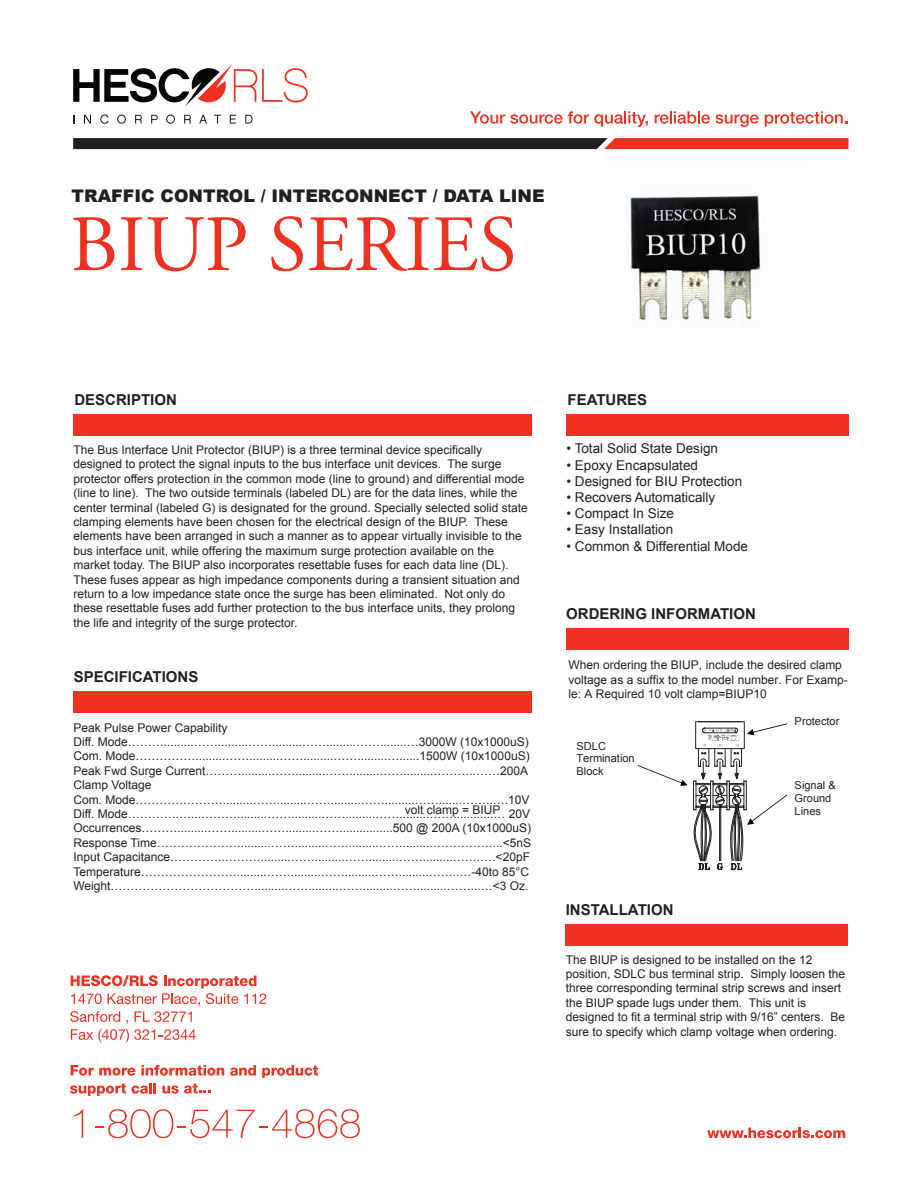
<style>
.page{position:relative;width:918px;height:1188px;background:#fff}
.page>*{position:absolute;margin:0;border:0;box-sizing:border-box;transform-origin:0 0}
.t1{font:79.65px "Adobe Garamond LT";color:#ef3122}
.t2{font:900 17.4px "Arial";color:#231f20}
.t3{font:700 15px "Arial";color:#231f20}
.t4{font:13.5px "Arial";color:#231f20}
.t5{font:12px/14.4px "Arial";color:#231f20}
.t6{font:11.1px/12.8px "Arial";color:#231f20}
</style>
<div class="page">
<svg style="left:84px;top:115px;width:7px;height:9px"></svg>
<svg style="left:100px;top:115px;width:9px;height:9px"></svg>
<svg style="left:117px;top:115px;width:9px;height:9px"></svg>
<svg style="left:135px;top:115px;width:7px;height:9px"></svg>
<svg style="left:151px;top:115px;width:7px;height:9px"></svg>
<svg style="left:166px;top:115px;width:9px;height:9px"></svg>
<svg style="left:184px;top:115px;width:7px;height:9px"></svg>
<svg style="left:199px;top:115px;width:8px;height:9px"></svg>
<svg style="left:214px;top:115px;width:7px;height:9px"></svg>
<svg style="left:230px;top:115px;width:6px;height:9px"></svg>
<svg style="left:245px;top:115px;width:8px;height:9px"></svg>
<svg style="left:73px;top:64px;width:235px;height:43px"></svg>
<div style="left:73px;top:414px;width:458px;height:22px;background:#ef3122"></div>
<svg style="left:70px;top:975px;width:196px;height:68px"></svg>
<svg style="left:71px;top:1065px;width:153px;height:11px"></svg>
<svg style="left:230px;top:1065px;width:26px;height:11px"></svg>
<svg style="left:262px;top:1065px;width:56px;height:13px"></svg>
<svg style="left:70px;top:1083px;width:86px;height:13px"></svg>
<svg style="left:162px;top:1083px;width:49px;height:11px"></svg>
<svg style="left:74px;top:1110px;width:9px;height:28px"></svg>
<svg style="left:95px;top:1109px;width:265px;height:29px"></svg>
<svg style="left:73px;top:138px;width:775px;height:11px;background:#642824"></svg>
<svg style="left:470px;top:111px;width:178px;height:16px"></svg>
<svg style="left:655px;top:111px;width:55px;height:13px"></svg>
<svg style="left:716px;top:114px;width:43px;height:13px"></svg>
<svg style="left:765px;top:111px;width:82px;height:16px"></svg>
<div style="left:566px;top:414px;width:282px;height:22px;background:#ef3122"></div>
<div style="left:73px;top:691px;width:458px;height:22px;background:#ef3122"></div>
<svg style="left:707px;top:1128px;width:138px;height:10px"></svg>
<div style="left:566px;top:628px;width:282px;height:22px;background:#ef3122"></div>
<div style="left:566px;top:924px;width:282px;height:21px;background:#ef3122"></div>
<img style="left:630px;top:195px;width:131px;height:127px">
<svg style="left:638px;top:722px;width:149px;height:148px"></svg>
<h2 class="t2" style="left:72px;top:183px;width:475px">TRAFFIC CONTROL / INTERCONNECT / DATA LINE</h2>
<h1 class="t1" style="left:70px;top:202px;width:449px">BIUP SERIES</h1>
<p class="t3" style="left:74px;top:390px;width:104px">DESCRIPTION</p>
<p class="t3" style="left:568px;top:390px;width:81px">FEATURES</p>
<p class="t5" style="left:74px;top:443px;width:456px">The Bus Interface Unit Protector (BIUP) is a three terminal device specifically designed to protect the signal inputs to the bus interface unit devices. The surge protector offers protection in the common mode (line to ground) and differential mode (line to line). The two outside terminals (labeled DL) are for the data lines, while the center terminal (labeled G) is designated for the ground. Specially selected solid state clamping elements have been chosen for the electrical design of the BIUP. These elements have been arranged in such a manner as to appear virtually invisible to the bus interface unit, while offering the maximum surge protection available on the market today. The BIUP also incorporates resettable fuses for each data line (DL).<br>These fuses appear as high impedance components during a transient situation and return to a low impedance state once the surge has been eliminated. Not only do these resettable fuses add further protection to the bus interface units, they prolong the life and integrity of the surge protector.</p>
<p class="t4" style="left:567px;top:440px;width:153px">• Total Solid State Design</p>
<p class="t4" style="left:567px;top:456px;width:133px">• Epoxy Encapsulated</p>
<p class="t4" style="left:567px;top:472px;width:177px">• Designed for BIU Protection</p>
<p class="t4" style="left:567px;top:488px;width:150px">• Recovers Automatically</p>
<p class="t4" style="left:567px;top:505px;width:109px">• Compact In Size</p>
<p class="t4" style="left:567px;top:521px;width:108px">• Easy Installation</p>
<p class="t4" style="left:567px;top:537px;width:183px">• Common &amp; Differential Mode</p>
<p class="t3" style="left:566px;top:604px;width:191px">ORDERING INFORMATION</p>
<p class="t3" style="left:74px;top:667px;width:126px">SPECIFICATIONS</p>
<p class="t5" style="left:74px;top:720px;width:459px">Peak Pulse Power Capability<br>Diff. Mode……….........…….........…….........…….........……........…3000W (10x1000uS)<br>Com. Mode…………….........…….........…….........…….........…......1500W (10x1000uS)<br>Peak Fwd Surge Current……….........…….........…….........…….........………..……200A Clamp Voltage<br>Com. Mode………….……….........…….........…….........…….........…….......……..….10V Diff. Mode………….…...……….........…….........…….........…….........……............… 20V Occurrences……….........…….........…….........……................500 @ 200A (10x1000uS)<br>Response Time………………….........…….........…….........…….........……………...&lt;5nS Input Capacitance…………..……….........…….........…….........…….........…….….&lt;20pF Temperature…………………….........…….........…….........…….........……..…-40to 85°C Weight……………………………….........…….........…….........…….........……...…&lt;3 Oz.</p>
<p class="t5" style="left:405px;top:803px;width:97px">volt clamp = BIUP</p>
<p class="t5" style="left:568px;top:658px;width:281px">When ordering the BIUP, include the desired clamp voltage as a suffix to the model number. For Examp&shy;le: A Required 10 volt clamp=BIUP10</p>
<p class="t6" style="left:577px;top:740px;width:60px">SDLC<br>Termination<br>Block</p>
<p class="t3" style="left:566px;top:900px;width:109px">INSTALLATION</p>
<p class="t6" style="left:795px;top:715px;width:46px">Protector</p>
<p class="t6" style="left:795px;top:779px;width:43px">Signal &amp;<br>Ground<br>Lines</p>
<p class="t5" style="left:566px;top:952px;width:281px">The BIUP is designed to be installed on the 12 position, SDLC bus terminal strip. Simply loosen the three corresponding terminal strip screws and insert the BIUP spade lugs under them. This unit is designed to fit a terminal strip with 9/16” centers. Be sure to specify which clamp voltage when ordering.</p>
</div>
